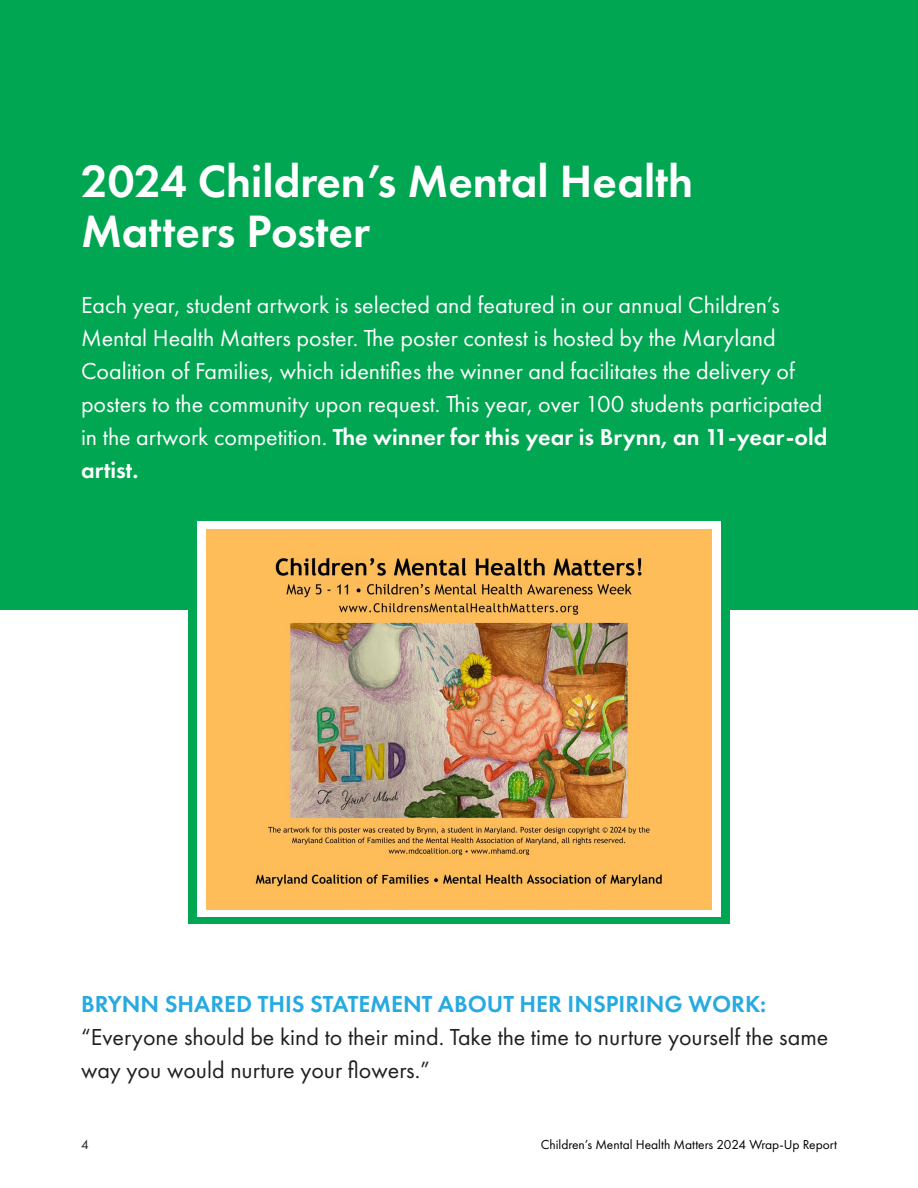
<style>
.page{position:relative;width:918px;height:1188px;background:#fff}
.page>*{position:absolute;margin:0;border:0;box-sizing:border-box;transform-origin:0 0}
.Header_1{font:600 47.1px/49.9px "Futura PT";color:#fff}
.t1{font:24px/33px "Futura PT";color:#fff}
.t2{font:24px/33px "Futura PT";color:#231f20}
.t3{font:600 24px "Futura PT";color:#27aae1}
.PAGE{font:13.5px "Futura PT";color:#000}
.PAGE-2{font:13.5px "Futura PT";color:#231f20}
.s1{font-weight:600}
</style>
<div class="page">
<div style="left:0;top:0;width:918px;height:609px;background:#00a651"></div>
<div style="left:188px;top:515px;width:542px;height:409px;background:#00a651"></div>
<div style="left:197px;top:522px;width:524px;height:395px;background:#fff"></div>
<img style="left:206px;top:530px;width:506px;height:379px">
<p class="Header_1" style="left:81px;top:156px;width:614px">2024 Children’s Mental Health<br>Matters Poster</p>
<p class="t1" style="left:81px;top:289px;width:748px">Each year, student artwork is selected and featured in our annual Children’s Mental Health Matters poster. The poster contest is hosted by the Maryland Coalition of Families, which identifies the winner and facilitates the delivery of posters to the community upon request. This year, over 100 students participated in the artwork competition. <span class="s1">The winner for this year is Brynn, an 11-year-old artist.</span></p>
<p class="t3" style="left:81px;top:989px;width:687px">BRYNN SHARED THIS STATEMENT ABOUT HER INSPIRING WORK:</p>
<p class="t2" style="left:81px;top:1020px;width:749px">“Everyone should be kind to their mind. Take the time to nurture yourself the same way you would nurture your flowers.”</p>
<p class="PAGE-2" style="left:81px;top:1136px;width:9px">4</p>
<p class="PAGE" style="left:541px;top:1136px;width:298px">Children’s Mental Health Matters 2024 Wrap-Up Report</p>
</div>
